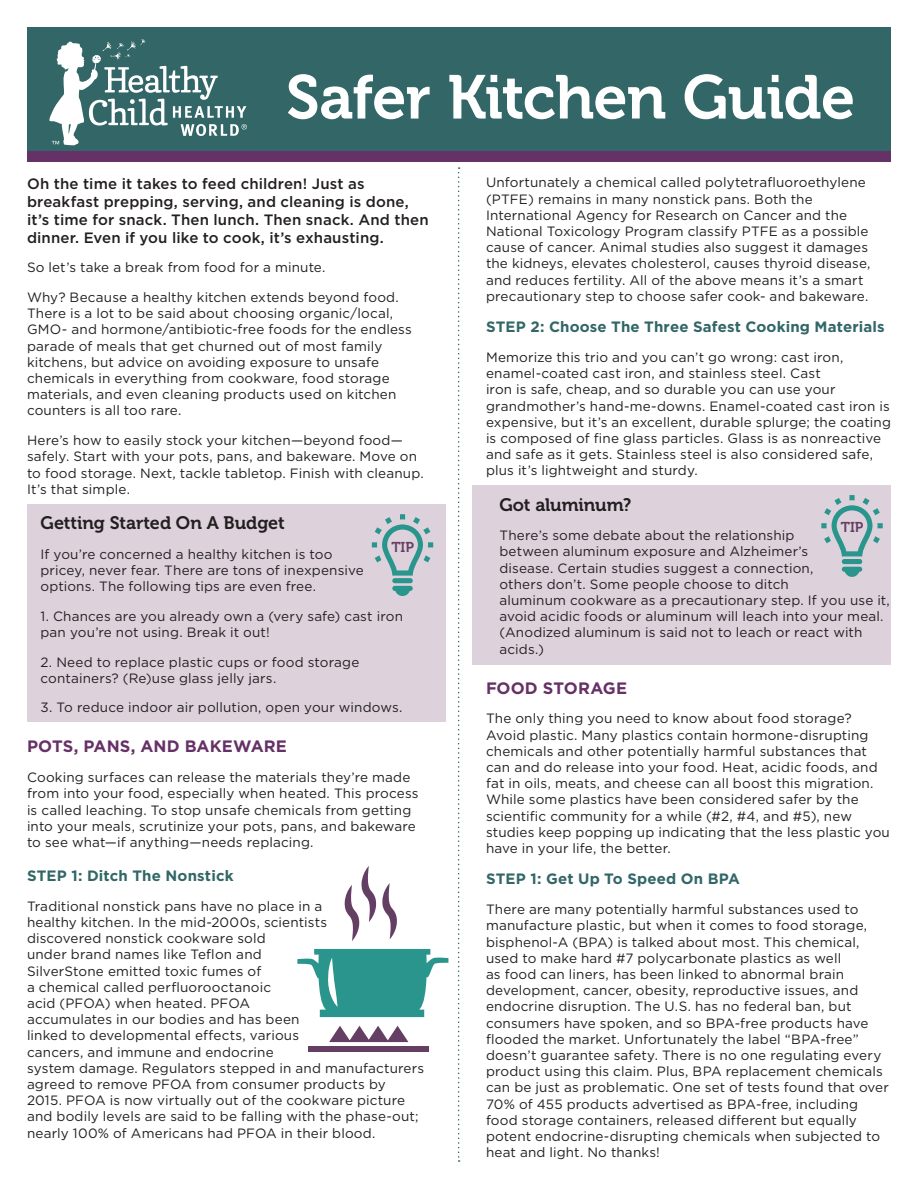
<style>
.page{position:relative;width:918px;height:1188px;background:#fff}
.page>*{position:absolute;margin:0;border:0;box-sizing:border-box;transform-origin:0 0}
.t1{font:61.5px "Museo 700";letter-spacing:-.015em;color:#fff}
.t2{font:18px "Museo 700";letter-spacing:-.005em;color:#231f20}
.t3{font:700 16.5px "Gotham";letter-spacing:.005em;color:#663166}
.t4{font:500 15px/18px "Gotham";letter-spacing:.01em;color:#231f20}
.t5{font:700 15px "Gotham";letter-spacing:.01em;color:#326667}
.t6{font:14.25px "Museo 700";color:#643f63}
.t7{font:13.5px/16.2px "Gotham";letter-spacing:.01em;color:#231f20}
</style>
<div class="page">
<div style="left:472px;top:485px;width:419px;height:179px;background:#ddd2dc"></div>
<div style="left:27px;top:150px;width:864px;height:12px;background:#663166"></div>
<div style="left:27px;top:27px;width:864px;height:124px;background:#326667"></div>
<div style="left:27px;top:504px;width:419px;height:218px;background:#ddd2dc"></div>
<svg style="left:49px;top:39px;width:198px;height:107px"></svg>
<svg style="left:372px;top:514px;width:61px;height:82px"></svg>
<svg style="left:821px;top:495px;width:62px;height:82px"></svg>
<svg style="left:458px;top:167px;width:2px;height:995px"></svg>
<div style="left:308px;top:1046px;width:121px;height:6px;background:#643f63"></div>
<svg style="left:329px;top:1026px;width:79px;height:16px"></svg>
<svg style="left:297px;top:949px;width:151px;height:68px"></svg>
<svg style="left:345px;top:866px;width:31px;height:75px"></svg>
<svg style="left:382px;top:883px;width:15px;height:56px"></svg>
<h1 class="t1" style="left:286px;top:63px;width:571px">Safer Kitchen Guide</h1>
<p class="t4" style="left:27px;top:174px;width:403px">Oh the time it takes to feed children! Just as breakfast prepping, serving, and cleaning is done, it’s time for snack. Then lunch. Then snack. And then dinner. Even if you like to cook, it’s exhausting.</p>
<p class="t7" style="left:27px;top:253px;width:373px;line-height:29.7px">So let’s take a break from food for a minute.<br>Why? Because a healthy kitchen extends beyond food.</p>
<p class="t7" style="left:27px;top:305px;width:386px">There is a lot to be said about choosing organic/local, GMO- and hormone/antibiotic-free foods for the endless parade of meals that get churned out of most family kitchens, but advice on avoiding exposure to unsafe chemicals in everything from cookware, food storage materials, and even cleaning products used on kitchen counters is all too rare.</p>
<p class="t7" style="left:27px;top:432px;width:398px">Here’s how to easily stock your kitchen—beyond food— safely. Start with your pots, pans, and bakeware. Move on to food storage. Next, tackle tabletop. Finish with cleanup.<br>It’s that simple.</p>
<h2 class="t2" style="left:40px;top:513px;width:246px">Getting Started On A Budget</h2>
<p class="t7" style="left:40px;top:546px;width:325px">If you’re concerned a healthy kitchen is too pricey, never fear. There are tons of inexpensive options. The following tips are even free.</p>
<p class="t7" style="left:40px;top:608px;width:364px">1. Chances are you already own a (very safe) cast iron pan you’re not using. Break it out!</p>
<p class="t7" style="left:40px;top:654px;width:320px">2. Need to replace plastic cups or food storage containers? (Re)use glass jelly jars.</p>
<p class="t7" style="left:40px;top:699px;width:364px">3. To reduce indoor air pollution, open your windows.</p>
<p class="t3" style="left:27px;top:737px;width:262px">POTS, PANS, AND BAKEWARE</p>
<p class="t7" style="left:27px;top:769px;width:393px">Cooking surfaces can release the materials they’re made from into your food, especially when heated. This process is called leaching. To stop unsafe chemicals from getting into your meals, scrutinize your pots, pans, and bakeware to see what—if anything—needs replacing.</p>
<p class="t5" style="left:27px;top:867px;width:208px">STEP 1: Ditch The Nonstick</p>
<p class="t7" style="left:27px;top:898px;width:399px">Traditional nonstick pans have no place in a<br>healthy kitchen. In the mid-2000s, scientists<br>discovered nonstick cookware sold<br>under brand names like Teflon and<br>SilverStone emitted toxic fumes of<br>a chemical called perfluorooctanoic<br>acid (PFOA) when heated. PFOA<br>accumulates in our bodies and has been<br>linked to developmental effects, various<br>cancers, and immune and endocrine<br>system damage. Regulators stepped in and manufacturers agreed to remove PFOA from consumer products by 2015. PFOA is now virtually out of the cookware picture and bodily levels are said to be falling with the phase-out; nearly 100% of Americans had PFOA in their blood.</p>
<p class="t6" style="left:391px;top:539px;width:24px">TIP</p>
<p class="t7" style="left:486px;top:174px;width:386px">Unfortunately a chemical called polytetrafluoroethylene (PTFE) remains in many nonstick pans. Both the International Agency for Research on Cancer and the National Toxicology Program classify PTFE as a possible cause of cancer. Animal studies also suggest it damages the kidneys, elevates cholesterol, causes thyroid disease, and reduces fertility. All of the above means it’s a smart precautionary step to choose safer cook- and bakeware.</p>
<p class="t5" style="left:486px;top:318px;width:400px">STEP 2: Choose The Three Safest Cooking Materials</p>
<p class="t7" style="left:486px;top:349px;width:406px">Memorize this trio and you can’t go wrong: cast iron, enamel-coated cast iron, and stainless steel. Cast<br>iron is safe, cheap, and so durable you can use your grandmother’s hand-me-downs. Enamel-coated cast iron is expensive, but it’s an excellent, durable splurge; the coating is composed of fine glass particles. Glass is as nonreactive and safe as it gets. Stainless steel is also considered safe, plus it’s lightweight and sturdy.</p>
<h2 class="t2" style="left:500px;top:494px;width:133px">Got aluminum?</h2>
<p class="t7" style="left:500px;top:527px;width:392px">There’s some debate about the relationship<br>between aluminum exposure and Alzheimer’s<br>disease. Certain studies suggest a connection,<br>others don’t. Some people choose to ditch<br>aluminum cookware as a precautionary step. If you use it, avoid acidic foods or aluminum will leach into your meal. (Anodized aluminum is said not to leach or react with acids.)</p>
<p class="t3" style="left:486px;top:678px;width:143px">FOOD STORAGE</p>
<p class="t7" style="left:486px;top:710px;width:405px">The only thing you need to know about food storage?<br>Avoid plastic. Many plastics contain hormone-disrupting chemicals and other potentially harmful substances that can and do release into your food. Heat, acidic foods, and fat in oils, meats, and cheese can all boost this migration.<br>While some plastics have been considered safer by the scientific community for a while (#2, #4, and #5), new studies keep popping up indicating that the less plastic you have in your life, the better.</p>
<p class="t5" style="left:486px;top:870px;width:256px">STEP 1: Get Up To Speed On BPA</p>
<p class="t7" style="left:486px;top:901px;width:404px">There are many potentially harmful substances used to manufacture plastic, but when it comes to food storage, bisphenol-A (BPA) is talked about most. This chemical, used to make hard #7 polycarbonate plastics as well<br>as food can liners, has been linked to abnormal brain development, cancer, obesity, reproductive issues, and endocrine disruption. The U.S. has no federal ban, but consumers have spoken, and so BPA-free products have flooded the market. Unfortunately the label “BPA-free” doesn’t guarantee safety. There is no one regulating every product using this claim. Plus, BPA replacement chemicals can be just as problematic. One set of tests found that over 70% of 455 products advertised as BPA-free, including food storage containers, released different but equally potent endocrine-disrupting chemicals when subjected to heat and light. No thanks!</p>
<p class="t6" style="left:841px;top:520px;width:24px">TIP</p>
</div>
